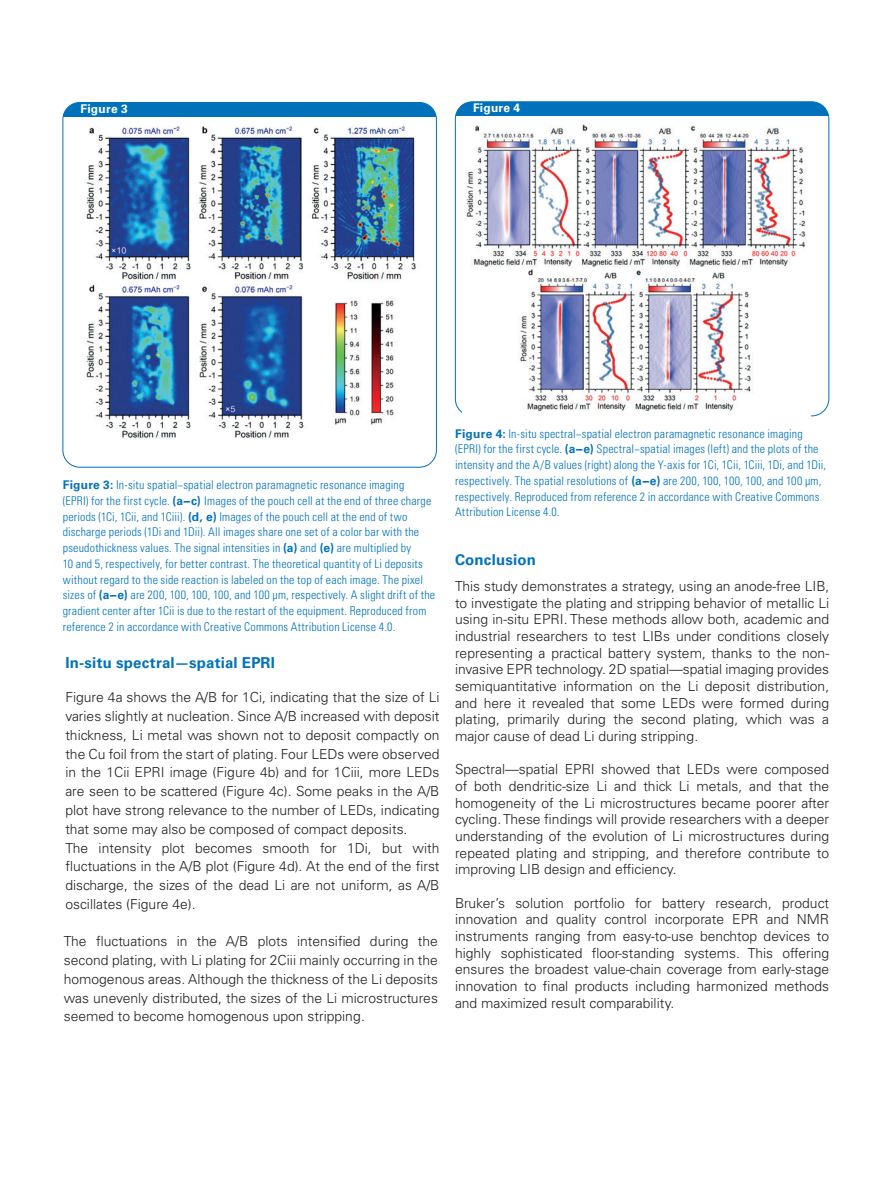
<style>
.page{position:relative;width:893px;height:1187px;background:#fff}
.page>*{position:absolute;margin:0;border:0;box-sizing:border-box;transform-origin:0 0}
.t1{font:700 15px "Univers LT Std";letter-spacing:.015em;color:#0072bc}
.t2{font:300 13.8px/16.6px "Univers LT Std";color:#231f20;text-align:justify}
.t3{font:300 condensed 12px/15.8px "Univers LT Std";letter-spacing:.015em;color:#0072bc}
.t4{font:700 12px "Univers LT Std";letter-spacing:.02em;color:#fff}
.s1{font-weight:700;font-stretch:normal}
</style>
<div class="page">
<div style="left:455px;top:102px;width:374px;height:14px;background:#0072bc"></div>
<img style="left:466px;top:124px;width:340px;height:290px">
<div style="left:63px;top:102px;width:373px;height:14px;background:#0072bc"></div>
<div style="left:63px;top:102px;width:374px;height:365px;border:1px solid #0072bc;border-radius:17px"></div>
<img style="left:86px;top:126px;width:330px;height:312px">
<p class="t4" style="left:81px;top:102px;width:49px">Figure 3</p>
<p class="t4" style="left:473px;top:101px;width:49px">Figure 4</p>
<p class="t3" style="left:63px;top:477px;width:374px"><span class="s1">Figure 3:</span> In-situ spatial−spatial electron paramagnetic resonance imaging<br>(EPRI) for the first cycle. <span class="s1">(a−c)</span> Images of the pouch cell at the end of three charge periods (1Ci, 1Cii, and 1Ciii). <span class="s1">(d, e)</span> Images of the pouch cell at the end of two discharge periods (1Di and 1Dii). All images share one set of a color bar with the pseudothickness values. The signal intensities in <span class="s1">(a)</span> and <span class="s1">(e)</span> are multiplied by<br>10 and 5, respectively, for better contrast. The theoretical quantity of Li deposits without regard to the side reaction is labeled on the top of each image. The pixel sizes of <span class="s1">(a−e)</span> are 200, 100, 100, 100, and 100 μm, respectively. A slight drift of the gradient center after 1Cii is due to the restart of the equipment. Reproduced from reference 2 in accordance with Creative Commons Attribution License 4.0.</p>
<p class="t1" style="left:65px;top:654px;width:211px">In-situ spectral—spatial EPRI</p>
<p class="t2" style="left:65px;top:688px;width:376px;line-height:18.8px;text-align:left">Figure 4a shows the A/B for 1Ci, indicating that the size of Li varies slightly at nucleation. Since A/B increased with deposit thickness, Li metal was shown not to deposit compactly on the Cu foil from the start of plating. Four LEDs were observed in the 1Cii EPRI image (Figure 4b) and for 1Ciii, more LEDs are seen to be scattered (Figure 4c). Some peaks in the A/B plot have strong relevance to the number of LEDs, indicating that some may also be composed of compact deposits.<br>The intensity plot becomes smooth for 1Di, but with fluctuations in the A/B plot (Figure 4d). At the end of the first discharge, the sizes of the dead Li are not uniform, as A/B oscillates (Figure 4e).</p>
<p class="t2" style="left:64px;top:932px;width:376px;line-height:18.8px">The fluctuations in the A/B plots intensified during the second plating, with Li plating for 2Ciii mainly occurring in the homogenous areas. Although the thickness of the Li deposits was unevenly distributed, the sizes of the Li microstructures seemed to become homogenous upon stripping.</p>
<p class="t3" style="left:455px;top:425px;width:372px"><span class="s1">Figure 4:</span> In-situ spectral−spatial electron paramagnetic resonance imaging (EPRI) for the first cycle. <span class="s1">(a−e)</span> Spectral−spatial images (left) and the plots of the intensity and the A/B values (right) along the Y-axis for 1Ci, 1Cii, 1Ciii, 1Di, and 1Dii, respectively. The spatial resolutions of <span class="s1">(a−e)</span> are 200, 100, 100, 100, and 100 μm, respectively. Reproduced from reference 2 in accordance with Creative Commons Attribution License 4.0.</p>
<p class="t1" style="left:455px;top:551px;width:83px">Conclusion</p>
<p class="t2" style="left:455px;top:577px;width:376px">This study demonstrates a strategy, using an anode-free LIB, to investigate the plating and stripping behavior of metallic Li using in-situ EPRI. These methods allow both, academic and industrial researchers to test LIBs under conditions closely representing a practical battery system, thanks to the non&shy;invasive EPR technology. 2D spatial—spatial imaging provides semiquantitative information on the Li deposit distribution, and here it revealed that some LEDs were formed during plating, primarily during the second plating, which was a major cause of dead Li during stripping.</p>
<p class="t2" style="left:455px;top:761px;width:376px">Spectral—spatial EPRI showed that LEDs were composed of both dendritic-size Li and thick Li metals, and that the homogeneity of the Li microstructures became poorer after cycling. These findings will provide researchers with a deeper understanding of the evolution of Li microstructures during repeated plating and stripping, and therefore contribute to improving LIB design and efficiency.</p>
<p class="t2" style="left:455px;top:894px;width:376px">Bruker’s solution portfolio for battery research, product innovation and quality control incorporate EPR and NMR instruments ranging from easy-to-use benchtop devices to highly sophisticated floor-standing systems. This offering ensures the broadest value-chain coverage from early-stage innovation to final products including harmonized methods and maximized result comparability.</p>
</div>
